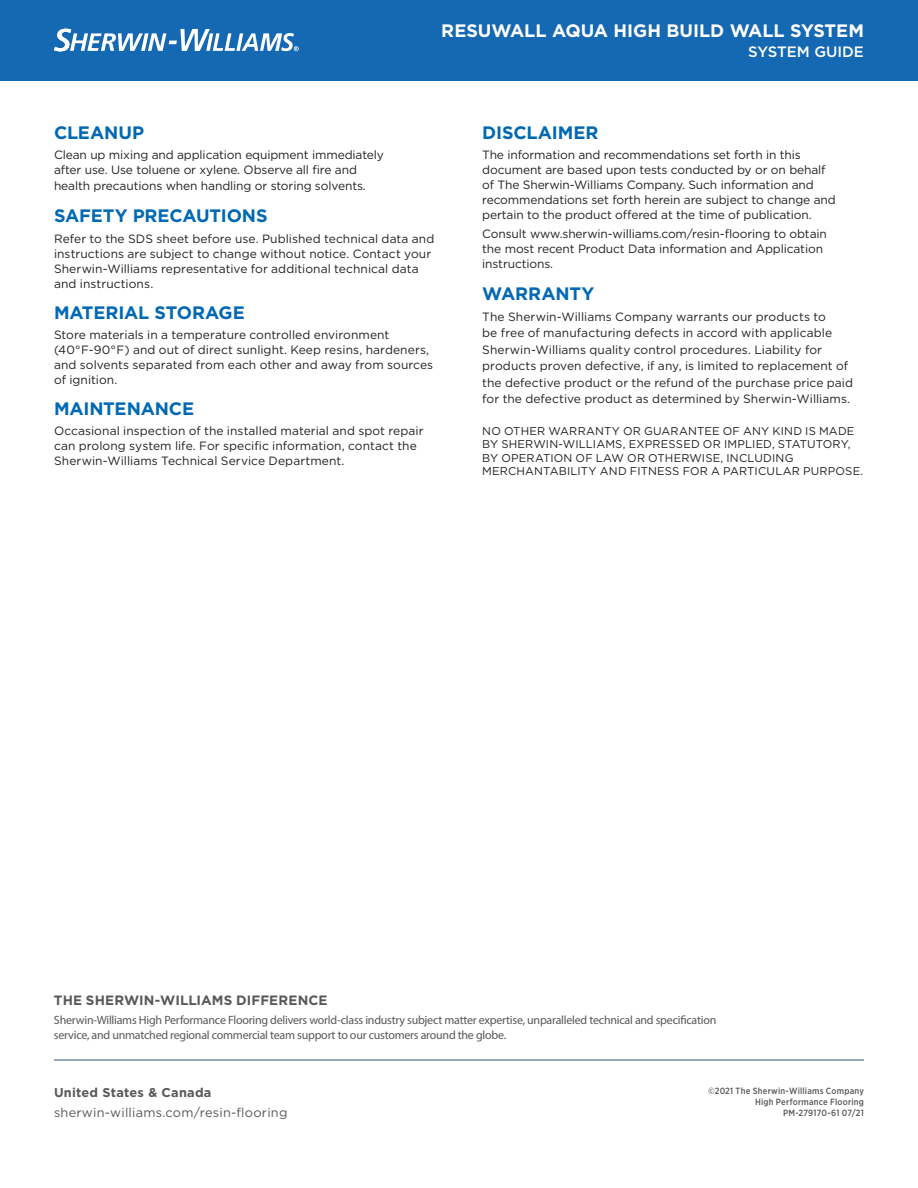
<style>
.page{position:relative;width:918px;height:1188px;background:#fff}
.page>*{position:absolute;margin:0;border:0;box-sizing:border-box;transform-origin:0 0}
.Paragraph{font:700 18px "Gotham";letter-spacing:-.01em;color:#0168b3}
.Backside_Product_Des{font:700 18px "Gotham";color:#fff}
.Backside_Product_Des-2{font:500 15px "Gotham";color:#fff}
.t1{font:700 13.5px "Gotham";letter-spacing:.005em;color:#57585a}
.t2{font:12.75px "Gotham";letter-spacing:.02em;color:#57585a}
.t3{font:700 12.75px "Gotham";letter-spacing:.02em;color:#57585a}
.Paragraph-2{font:12px/15px "Gotham";letter-spacing:-.005em;color:#231f20}
.t4{font:12px/15px "Myriad Pro";letter-spacing:-.02em;color:#57585a}
.Paragraph-3{font:11.25px/13.5px "Gotham";letter-spacing:.01em;color:#231f20}
.t5{font:500 9px/10.8px "Gotham Narrow";letter-spacing:.025em;color:#57585a;text-align:right}
</style>
<div class="page">
<div style="left:0;top:0;width:918px;height:80px;background:#1568b2"></div>
<hr style="left:54px;top:1059px;width:810px;height:2px;background:#768ea8">
<svg style="left:54px;top:29px;width:245px;height:22px"></svg>
<p class="Backside_Product_Des" style="left:441px;top:19px;width:424px">RESUWALL AQUA HIGH BUILD WALL SYSTEM</p>
<p class="Backside_Product_Des-2" style="left:748px;top:42px;width:117px">SYSTEM GUIDE</p>
<p class="Paragraph" style="left:54px;top:121px;width:92px">CLEANUP</p>
<p class="Paragraph-2" style="left:54px;top:147px;width:331px">Clean up mixing and application equipment immediately after use. Use toluene or xylene. Observe all fire and</p>
<p class="Paragraph-2" style="left:54px;top:178px;width:313px">health precautions when handling or storing solvents.</p>
<p class="Paragraph" style="left:54px;top:203px;width:215px">SAFETY PRECAUTIONS</p>
<p class="Paragraph-2" style="left:54px;top:231px;width:382px">Refer to the SDS sheet before use. Published technical data and instructions are subject to change without notice. Contact your Sherwin-Williams representative for additional technical data and instructions.</p>
<p class="Paragraph" style="left:54px;top:301px;width:192px">MATERIAL STORAGE</p>
<p class="Paragraph-2" style="left:54px;top:327px;width:381px">Store materials in a temperature controlled environment (40°F-90°F) and out of direct sunlight. Keep resins, hardeners, and solvents separated from each other and away from sources of ignition.</p>
<p class="Paragraph" style="left:54px;top:397px;width:142px">MAINTENANCE</p>
<p class="Paragraph-2" style="left:54px;top:423px;width:371px">Occasional inspection of the installed material and spot repair can prolong system life. For specific information, contact the<br>Sherwin-Williams Technical Service Department.</p>
<p class="Paragraph" style="left:482px;top:121px;width:118px">DISCLAIMER</p>
<p class="Paragraph-2" style="left:482px;top:147px;width:355px">The information and recommendations set forth in this document are based upon tests conducted by or on behalf of The Sherwin-Williams Company. Such information and recommendations set forth herein are subject to change and pertain to the product offered at the time of publication.</p>
<p class="Paragraph-2" style="left:482px;top:226px;width:346px">Consult www.sherwin-williams.com/resin-flooring to obtain the most recent Product Data information and Application instructions.</p>
<p class="Paragraph" style="left:482px;top:281px;width:114px">WARRANTY</p>
<p class="Paragraph-2" style="left:482px;top:308px;width:372px;line-height:16.5px">The Sherwin-Williams Company warrants our products to<br>be free of manufacturing defects in accord with applicable Sherwin-Williams quality control procedures. Liability for products proven defective, if any, is limited to replacement of the defective product or the refund of the purchase price paid for the defective product as determined by Sherwin-Williams.</p>
<p class="Paragraph-3" style="left:482px;top:424px;width:383px">NO OTHER WARRANTY OR GUARANTEE OF ANY KIND IS MADE BY SHERWIN-WILLIAMS, EXPRESSED OR IMPLIED, STATUTORY, BY OPERATION OF LAW OR OTHERWISE, INCLUDING MERCHANTABILITY AND FITNESS FOR A PARTICULAR PURPOSE.</p>
<p class="t1" style="left:54px;top:991px;width:275px">THE SHERWIN-WILLIAMS DIFFERENCE</p>
<p class="t4" style="left:54px;top:1013px;width:664px">Sherwin-Williams High Performance Flooring delivers world-class industry subject matter expertise, unparalleled technical and specification service, and unmatched regional commercial team support to our customers around the globe.</p>
<p class="t3" style="left:54px;top:1084px;width:159px">United States &amp; Canada</p>
<p class="t2" style="left:54px;top:1104px;width:235px">sherwin-williams.com/resin-flooring</p>
<p class="t5" style="left:708px;top:1086px;width:157px">©2021 The Sherwin-Williams Company</p>
<p class="t5" style="left:755px;top:1097px;width:110px">High Performance Flooring<br>PM-279170-61 07/21</p>
</div>
